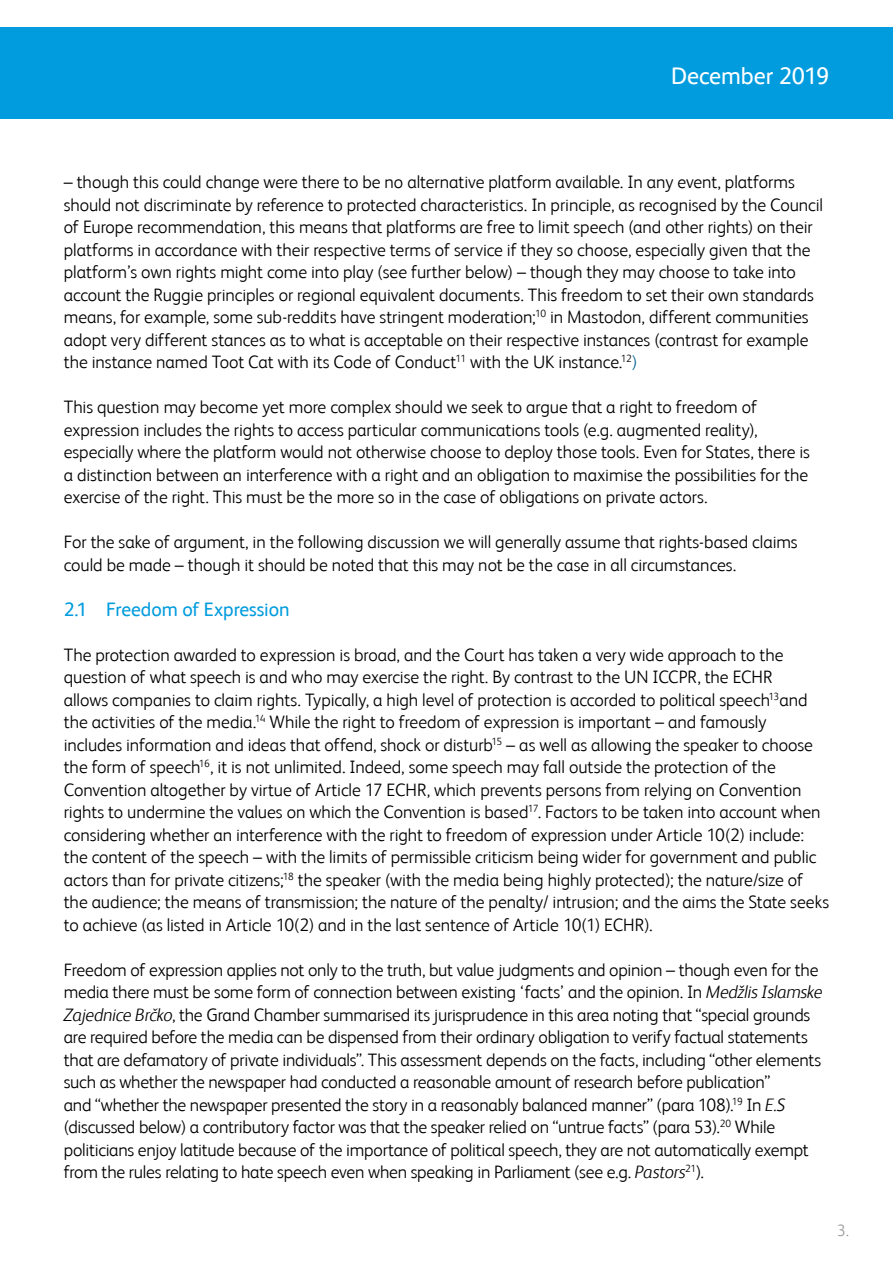
<style>
.page{position:relative;width:893px;height:1263px;background:#fff}
.page>*{position:absolute;margin:0;border:0;box-sizing:border-box;transform-origin:0 0}
.t1{font:24px "FS Albert";letter-spacing:-.005em;color:#fff}
.t2{font:19.5px "FS Albert";letter-spacing:-.005em;color:#009cde}
.t3{font:300 18px/22.5px "FS Albert";letter-spacing:-.005em;color:#000}
.t4{font:300 16.5px "FS Albert";color:#9d9d9c}
.s1{color:#006293}
.s2{font-style:italic}
</style>
<div class="page">
<div style="left:0;top:27px;width:893px;height:92px;background:#009cde"></div>
<h1 class="t1" style="left:671px;top:62px;width:160px">December 2019</h1>
<p class="t3" style="left:64px;top:171px;width:761px">– though this could change were there to be no alternative platform available. In any event, platforms should not discriminate by reference to protected characteristics. In principle, as recognised by the Council of Europe recommendation, this means that platforms are free to limit speech (and other rights) on their platforms in accordance with their respective terms of service if they so choose, especially given that the platform’s own rights might come into play (see further below) – though they may choose to take into account the Ruggie principles or regional equivalent documents. This freedom to set their own standards means, for example, some sub-reddits have stringent moderation;<sup>10</sup> in Mastodon, different communities adopt very different stances as to what is acceptable on their respective instances (contrast for example the instance named Toot Cat with its Code of Conduct<sup>11</sup> with the UK instance.<sup>12</sup><span class="s1">)</span></p>
<p class="t3" style="left:64px;top:396px;width:748px">This question may become yet more complex should we seek to argue that a right to freedom of expression includes the rights to access particular communications tools (e.g. augmented reality), especially where the platform would not otherwise choose to deploy those tools. Even for States, there is a distinction between an interference with a right and an obligation to maximise the possibilities for the exercise of the right. This must be the more so in the case of obligations on private actors.</p>
<p class="t3" style="left:64px;top:531px;width:735px">For the sake of argument, in the following discussion we will generally assume that rights-based claims could be made – though it should be noted that this may not be the case in all circumstances.</p>
<p class="t2" style="left:64px;top:598px;width:227px">2.1 Freedom of Expression</p>
<p class="t3" style="left:64px;top:643px;width:767px">The protection awarded to expression is broad, and the Court has taken a very wide approach to the question of what speech is and who may exercise the right. By contrast to the UN ICCPR, the ECHR<br>allows companies to claim rights. Typically, a high level of protection is accorded to political speech<sup>13</sup>and the activities of the media.<sup>14</sup> While the right to freedom of expression is important – and famously includes information and ideas that offend, shock or disturb<sup>15</sup> – as well as allowing the speaker to choose the form of speech<sup>16</sup>, it is not unlimited. Indeed, some speech may fall outside the protection of the Convention altogether by virtue of Article 17 ECHR, which prevents persons from relying on Convention rights to undermine the values on which the Convention is based<sup>17</sup>. Factors to be taken into account when considering whether an interference with the right to freedom of expression under Article 10(2) include: the content of the speech – with the limits of permissible criticism being wider for government and public actors than for private citizens;<sup>18</sup> the speaker (with the media being highly protected); the nature/size of the audience; the means of transmission; the nature of the penalty/ intrusion; and the aims the State seeks to achieve (as listed in Article 10(2) and in the last sentence of Article 10(1) ECHR).</p>
<p class="t3" style="left:64px;top:958px;width:760px">Freedom of expression applies not only to the truth, but value judgments and opinion – though even for the media there must be some form of connection between existing ‘facts’ and the opinion. In <span class="s2">Medžlis Islamske Zajednice Brčko</span>, the Grand Chamber summarised its jurisprudence in this area noting that “special grounds are required before the media can be dispensed from their ordinary obligation to verify factual statements that are defamatory of private individuals”. This assessment depends on the facts, including “other elements such as whether the newspaper had conducted a reasonable amount of research before publication”<br>and “whether the newspaper presented the story in a reasonably balanced manner” (para 108).<sup>19</sup> In <span class="s2">E.S </span>(discussed below) a contributory factor was that the speaker relied on “untrue facts” (para 53).<sup>20</sup> While politicians enjoy latitude because of the importance of political speech, they are not automatically exempt from the rules relating to hate speech even when speaking in Parliament (see e.g. <span class="s2">Pastors</span><sup>21</sup>).</p>
<p class="t4" style="left:837px;top:1220px;width:14px">3.</p>
</div>
